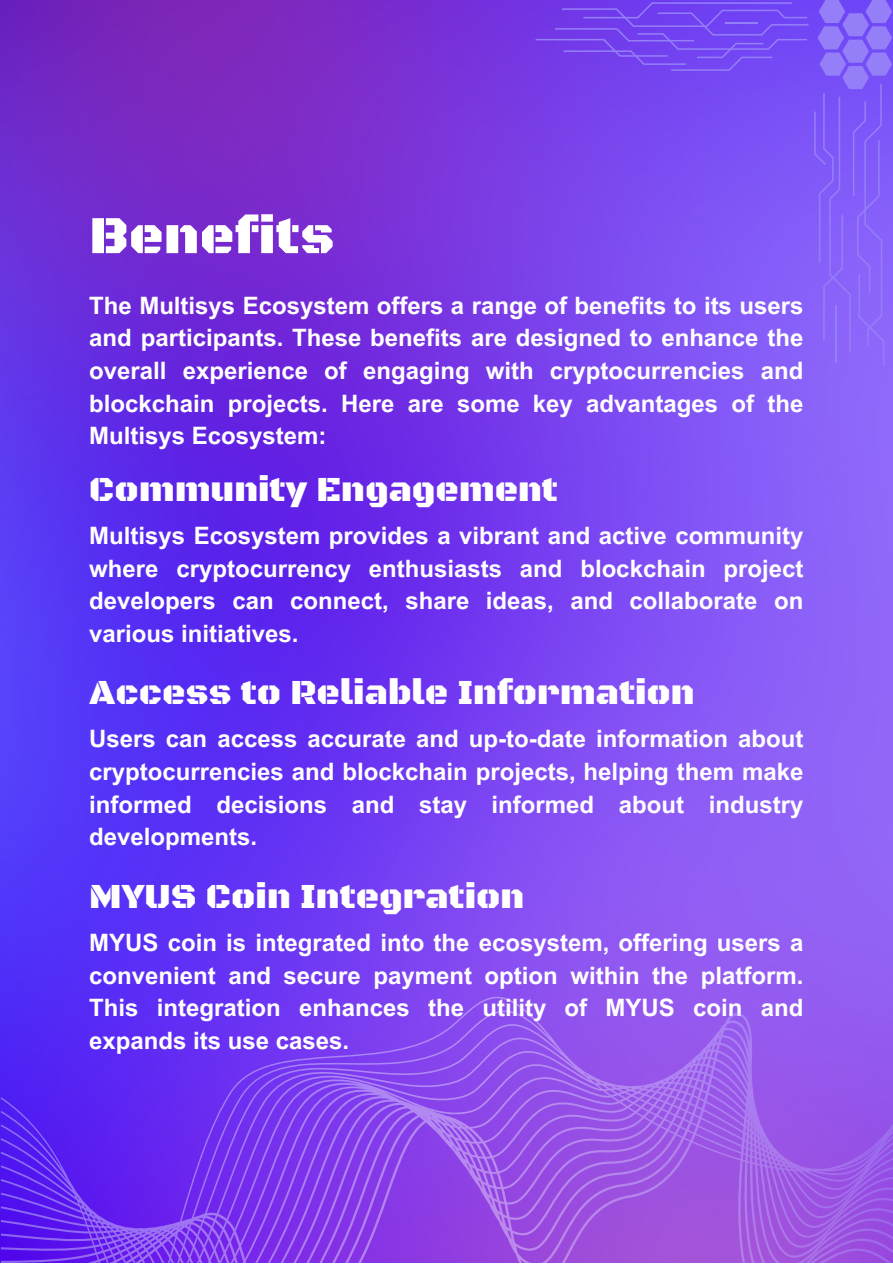
<style>
.page{position:relative;width:893px;height:1264px;background:#fff}
.page>*{position:absolute;margin:0;border:0;box-sizing:border-box;transform-origin:0 0}
.t1{font:54px "Black Ops One";color:#fff}
.t2{font:36px "Black Ops One";color:#fff}
.t3{font:700 24px/32.5px "Arial MT Pro";color:#fff;text-align:justify}
</style>
<div class="page">
<img style="left:0;top:0;width:892px;height:1262px">
<svg style="left:1px;top:996px;width:891px;height:266px;background:#8646eb"></svg>
<svg style="left:814px;top:0;width:78px;height:365px;background:#8663f8"></svg>
<svg style="left:535px;top:2px;width:273px;height:69px;background:#7546ef"></svg>
<hr style="left:725px;top:22px;width:32px;height:2px;background:#957ff8">
<p class="t1" style="left:89px;top:204px;width:247px">Benefits</p>
<p class="t3" style="left:89px;top:292px;width:715px">The Multisys Ecosystem offers a range of benefits to its users and participants. These benefits are designed to enhance the overall experience of engaging with cryptocurrencies and blockchain projects. Here are some key advantages of the Multisys Ecosystem:</p>
<p class="t2" style="left:89px;top:468px;width:470px">Community Engagement</p>
<p class="t3" style="left:89px;top:522px;width:715px">Multisys Ecosystem provides a vibrant and active community where cryptocurrency enthusiasts and blockchain project developers can connect, share ideas, and collaborate on various initiatives.</p>
<p class="t2" style="left:89px;top:671px;width:606px">Access to Reliable Information</p>
<p class="t3" style="left:89px;top:725px;width:715px">Users can access accurate and up-to-date information about cryptocurrencies and blockchain projects, helping them make informed decisions and stay informed about industry developments.</p>
<p class="t2" style="left:89px;top:875px;width:436px">MYUS Coin Integration</p>
<p class="t3" style="left:89px;top:929px;width:715px">MYUS coin is integrated into the ecosystem, offering users a convenient and secure payment option within the platform.<br>This integration enhances the utility of MYUS coin and expands its use cases.</p>
</div>
